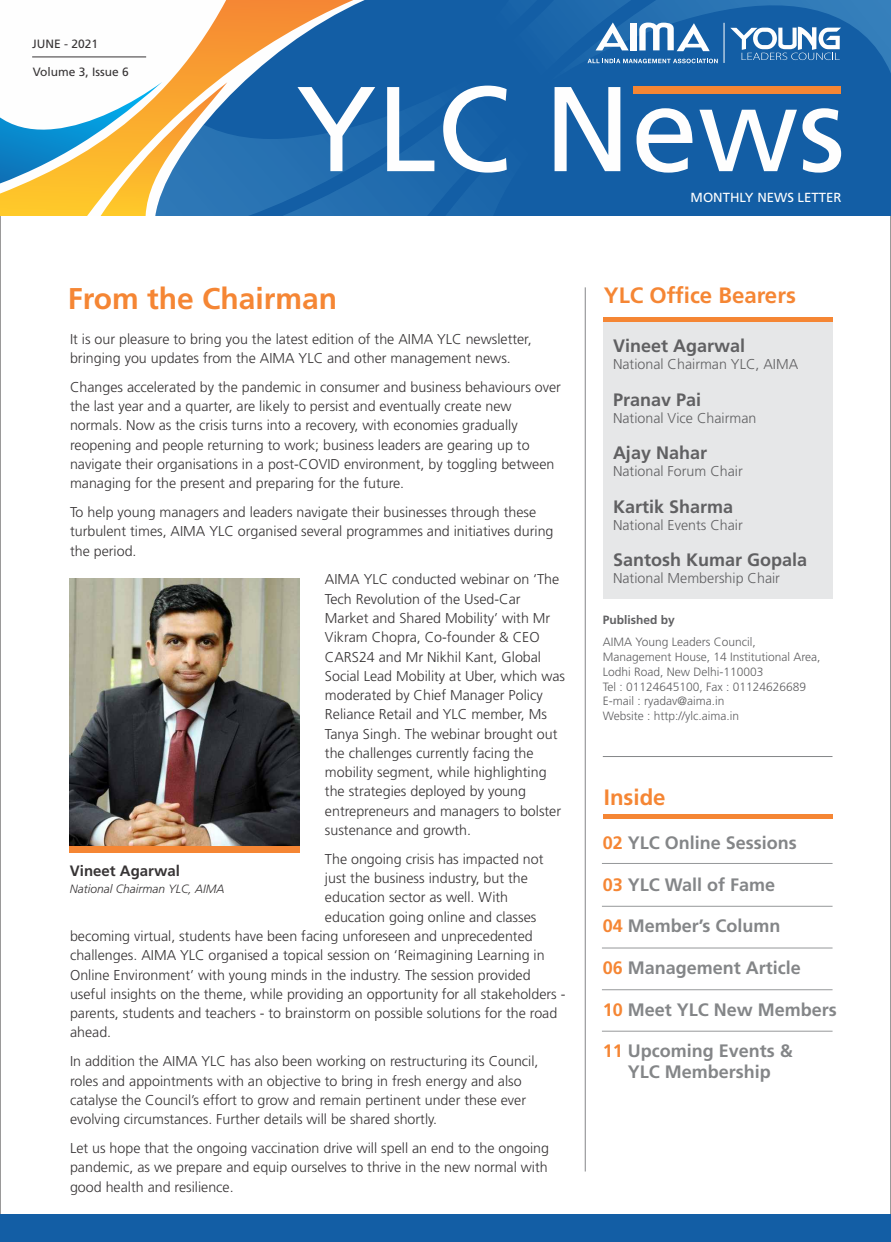
<style>
.page{position:relative;width:891px;height:1242px;background:#fff}
.page>*{position:absolute;margin:0;border:0;box-sizing:border-box;transform-origin:0 0}
.t1{font:120.45px "Frutiger";color:#fefefe}
.t2{font:700 30px "Frutiger";color:#f58634}
.t3{font:700 22.2px "Frutiger";color:#f58634}
.t4{font:700 18px/20.9px "Frutiger";color:#848688;text-align:center}
.t5{font:700 18px "Frutiger";color:#606062}
.t6{font:700 15px "Frutiger";color:#373435}
.t7{font:300 14.25px/19.2px "Frutiger";color:#373435}
.t8{font:300 14.25px "Frutiger";color:#606062}
.t9{font:13.2px "Frutiger";color:#fefefe}
.t10{font:300 12px/14.9px "Frutiger";color:#606062}
.t11{font:italic 300 12px "Frutiger";color:#373435}
.t12{font:12px "Frutiger";color:#373435}
.t13{font:700 12px "Frutiger";color:#606062}
.s1{color:#f58634}
</style>
<div class="page">
<svg style="left:353px;top:0;width:58px;height:216px;background:#1863a8"></svg>
<svg style="left:32px;top:0;width:321px;height:216px"></svg>
<svg style="left:0;top:71px;width:227px;height:145px"></svg>
<svg style="left:411px;top:0;width:480px;height:216px;background:#1c64a8"></svg>
<hr style="left:724px;top:23px;width:1px;height:40px;background:#fefefe">
<div style="left:0;top:1214px;width:891px;height:28px;background:#135ea5"></div>
<div style="left:634px;top:87px;width:207px;height:7px;background:#f58634"></div>
<hr style="left:32px;top:57px;width:114px;height:1px;background:#373435">
<hr style="left:585px;top:287px;width:1px;height:885px;background:#848688">
<img style="left:70px;top:578px;width:230px;height:268px">
<div style="left:70px;top:846px;width:230px;height:7px;background:#f58634"></div>
<div style="left:603px;top:317px;width:230px;height:5px;background:#f58634"></div>
<div style="left:603px;top:322px;width:230px;height:276px;background:#e6e7e8"></div>
<div style="left:603px;top:814px;width:230px;height:5px;background:#f58634"></div>
<hr style="left:602px;top:863px;width:231px;height:1px;background:#96989a">
<hr style="left:603px;top:756px;width:230px;height:1px;background:#848688">
<hr style="left:602px;top:906px;width:231px;height:1px;background:#96989a">
<hr style="left:602px;top:948px;width:231px;height:1px;background:#96989a">
<hr style="left:602px;top:989px;width:231px;height:1px;background:#96989a">
<hr style="left:602px;top:1031px;width:231px;height:1px;background:#96989a">
<p class="t12" style="left:32px;top:38px;width:68px">JUNE - 2021</p>
<p class="t12" style="left:33px;top:66px;width:98px">Volume 3, Issue 6</p>
<h1 class="t1" style="left:296px;top:77px;width:551px">YLC News</h1>
<p class="t9" style="left:691px;top:192px;width:152px">MONTHLY NEWS LETTER</p>
<h2 class="t2" style="left:68px;top:286px;width:271px">From the Chairman</h2>
<p class="t7" style="left:70px;top:330px;width:463px">It is our pleasure to bring you the latest edition of the AIMA YLC newsletter, bringing you updates from the AIMA YLC and other management news.</p>
<p class="t7" style="left:70px;top:378px;width:492px">Changes accelerated by the pandemic in consumer and business behaviours over the last year and a quarter, are likely to persist and eventually create new normals. Now as the crisis turns into a recovery, with economies gradually reopening and people returning to work; business leaders are gearing up to navigate their organisations in a post-COVID environment, by toggling between managing for the present and preparing for the future.</p>
<p class="t7" style="left:70px;top:503px;width:485px">To help young managers and leaders navigate their businesses through these turbulent times, AIMA YLC organised several programmes and initiatives during the period.</p>
<p class="t7" style="left:325px;top:571px;width:242px">AIMA YLC conducted webinar on ‘The Tech Revolution of the Used-Car Market and Shared Mobility’ with Mr Vikram Chopra, Co-founder &amp; CEO CARS24 and Mr Nikhil Kant, Global Social Lead Mobility at Uber, which was moderated by Chief Manager Policy Reliance Retail and YLC member, Ms Tanya Singh. The webinar brought out the challenges currently facing the mobility segment, while highlighting the strategies deployed by young entrepreneurs and managers to bolster sustenance and growth.</p>
<p class="t7" style="left:325px;top:850px;width:220px">The ongoing crisis has impacted not</p>
<p class="t7" style="left:325px;top:870px;width:204px">just the business industry, but the</p>
<p class="t7" style="left:325px;top:889px;width:185px">education sector as well. With</p>
<p class="t7" style="left:325px;top:908px;width:213px">education going online and classes</p>
<p class="t7" style="left:70px;top:927px;width:464px">becoming virtual, students have been facing unforeseen and unprecedented</p>
<p class="t7" style="left:70px;top:947px;width:476px">challenges. AIMA YLC organised a topical session on ‘Reimagining Learning in</p>
<p class="t7" style="left:70px;top:966px;width:462px">Online Environment’ with young minds in the industry. The session provided</p>
<p class="t7" style="left:70px;top:985px;width:497px">useful insights on the theme, while providing an opportunity for all stakeholders -</p>
<p class="t7" style="left:70px;top:1004px;width:489px">parents, students and teachers - to brainstorm on possible solutions for the road</p>
<p class="t7" style="left:70px;top:1024px;width:43px">ahead.</p>
<p class="t7" style="left:70px;top:1053px;width:470px">In addition the AIMA YLC has also been working on restructuring its Council, roles and appointments with an objective to bring in fresh energy and also catalyse the Council’s effort to grow and remain pertinent under these ever evolving circumstances. Further details will be shared shortly.</p>
<p class="t7" style="left:70px;top:1139px;width:481px;text-align:justify">Let us hope that the ongoing vaccination drive will spell an end to the ongoing pandemic, as we prepare and equip ourselves to thrive in the new normal with good health and resilience.</p>
<p class="t6" style="left:70px;top:864px;width:112px">Vineet Agarwal</p>
<p class="t11" style="left:70px;top:884px;width:156px">National Chairman YLC, AIMA</p>
<h3 class="t3" style="left:604px;top:286px;width:193px">YLC Office Bearers</h3>
<p class="t5" style="left:613px;top:338px;width:134px">Vineet Agarwal</p>
<p class="t8" style="left:613px;top:358px;width:187px">National Chairman YLC, AIMA</p>
<p class="t5" style="left:613px;top:392px;width:90px">Pranav Pai</p>
<p class="t8" style="left:613px;top:412px;width:145px">National Vice Chairman</p>
<p class="t5" style="left:613px;top:445px;width:96px">Ajay Nahar</p>
<p class="t8" style="left:613px;top:465px;width:131px">National Forum Chair</p>
<p class="t5" style="left:613px;top:499px;width:122px">Kartik Sharma</p>
<p class="t8" style="left:613px;top:519px;width:131px">National Events Chair</p>
<p class="t5" style="left:613px;top:552px;width:196px">Santosh Kumar Gopala</p>
<p class="t8" style="left:613px;top:572px;width:169px">National Membership Chair</p>
<p class="t13" style="left:603px;top:615px;width:74px">Published by</p>
<p class="t10" style="left:603px;top:635px;width:219px">AIMA Young Leaders Council,<br>Management House, 14 Institutional Area,<br>Lodhi Road, New Delhi-110003<br>Tel : 01124645100, Fax : 01124626689<br>E-mail : ryadav@aima.in<br>Website : http://ylc.aima.in</p>
<h3 class="t3" style="left:604px;top:788px;width:63px">Inside</h3>
<p class="t4" style="left:603px;top:834px;width:196px"><span class="s1">02</span> YLC Online Sessions</p>
<p class="t4" style="left:603px;top:875px;width:174px"><span class="s1">03</span> YLC Wall of Fame</p>
<p class="t4" style="left:603px;top:917px;width:179px"><span class="s1">04</span> Member’s Column</p>
<p class="t4" style="left:603px;top:959px;width:200px"><span class="s1">06</span> Management Article</p>
<p class="t4" style="left:603px;top:1000px;width:236px"><span class="s1">10</span> Meet YLC New Members</p>
<p class="t4" style="left:603px;top:1042px;width:192px"><span class="s1">11</span> Upcoming Events &amp;<br>YLC Membership</p>
</div>
